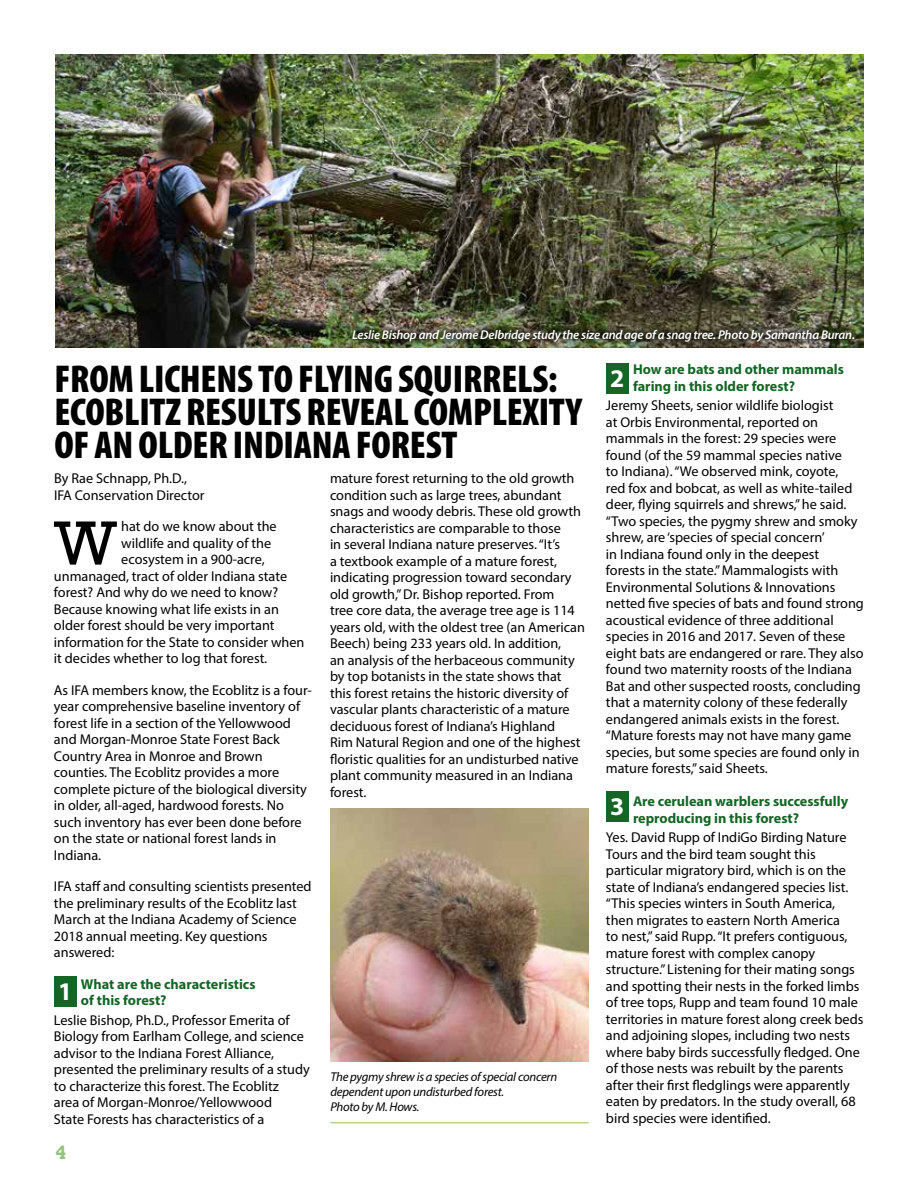
<style>
.page{position:relative;width:918px;height:1188px;background:#fff}
.page>*{position:absolute;margin:0;border:0;box-sizing:border-box;transform-origin:0 0}
.t1{font:62.85px "Rockwell";color:#000}
.t2{font:900 condensed 39px/33px "Myriad Pro";letter-spacing:-.005em;color:#000}
.t3{font:700 25.5px "Myriad Pro";color:#fff}
.t4{font:700 19.5px "Rockwell";color:#93c47d}
.t5{font:14.25px/16.5px "Myriad Pro";color:#000}
.t6{font:700 14.25px/16.5px "Myriad Pro";color:#146526}
.t7{font:italic 12.75px/15px "Myriad Pro";letter-spacing:-.02em;color:#000}
.t8{font:italic 600 12.75px "Myriad Pro";letter-spacing:-.02em;color:#fff}
</style>
<div class="page">
<img style="left:56px;top:54px;width:808px;height:294px">
<div style="left:345px;top:322px;width:517px;height:28px;background:#000;opacity:.7"></div>
<img style="left:330px;top:808px;width:258px;height:254px">
<hr style="left:330px;top:1122px;width:259px;height:2px;background:#b3d88c">
<div style="left:54px;top:976px;width:22px;height:31px;background:#146526"></div>
<div style="left:606px;top:363px;width:22px;height:31px;background:#146526"></div>
<div style="left:606px;top:792px;width:22px;height:30px;background:#146526"></div>
<p class="t8" style="left:352px;top:327px;width:504px">Leslie Bishop and Jerome Delbridge study the size and age of a snag tree. Photo by Samantha Buran.</p>
<h2 class="t2" style="left:54px;top:361px;width:513px">FROM LICHENS TO FLYING SQUIRRELS:<br>ECOBLITZ RESU LTS REVEAL COMPLEXITY<br>OF AN OLDER IN DIANA FOREST</h2>
<p class="t6" style="left:633px;top:361px;width:212px">How are bats and other mammals faring in this older forest?</p>
<h3 class="t3" style="left:610px;top:362px;width:16px">2</h3>
<p class="t5" style="left:606px;top:397px;width:259px">Jeremy Sheets, senior wildlife biologist<br>at Orbis Environmental, reported on mammals in the forest: 29 species were found (of the 59 mammal species native<br>to Indiana). “We observed mink, coyote,<br>red fox and bobcat, as well as white-tailed deer, flying squirrels and shrews,” he said. “Two species, the pygmy shrew and smoky shrew, are ‘species of special concern’<br>in Indiana found only in the deepest<br>forests in the state.” Mammalogists with Environmental Solutions &amp; Innovations netted five species of bats and found strong acoustical evidence of three additional species in 2016 and 2017. Seven of these eight bats are endangered or rare. They also found two maternity roosts of the Indiana Bat and other suspected roosts, concluding that a maternity colony of these federally endangered animals exists in the forest. “Mature forests may not have many game species, but some species are found only in mature forests,” said Sheets.</p>
<p class="t6" style="left:633px;top:793px;width:217px">Are cerulean warblers successfully reproducing in this forest?</p>
<p class="t5" style="left:606px;top:829px;width:259px">Yes. David Rupp of IndiGo Birding Nature Tours and the bird team sought this particular migratory bird, which is on the state of Indiana’s endangered species list. “This species winters in South America, then migrates to eastern North America<br>to nest,” said Rupp. “It prefers contiguous, mature forest with complex canopy structure.” Listening for their mating songs and spotting their nests in the forked limbs of tree tops, Rupp and team found 10 male territories in mature forest along creek beds and adjoining slopes, including two nests where baby birds successfully fledged. One of those nests was rebuilt by the parents after their first fledglings were apparently eaten by predators. In the study overall, 68 bird species were identified.</p>
<p class="t5" style="left:330px;top:470px;width:257px">mature forest returning to the old growth condition such as large trees, abundant snags and woody debris. These old growth characteristics are comparable to those<br>in several Indiana nature preserves. “It’s<br>a textbook example of a mature forest, indicating progression toward secondary old growth,” Dr. Bishop reported. From<br>tree core data, the average tree age is 114 years old, with the oldest tree (an American Beech) being 233 years old. In addition,<br>an analysis of the herbaceous community by top botanists in the state shows that this forest retains the historic diversity of vascular plants characteristic of a mature deciduous forest of Indiana’s Highland<br>Rim Natural Region and one of the highest floristic qualities for an undisturbed native plant community measured in an Indiana forest.</p>
<p class="t5" style="left:54px;top:470px;width:152px">By Rae Schnapp, Ph.D.,<br>IFA Conservation Director</p>
<h1 class="t1" style="left:54px;top:507px;width:64px">W</h1>
<p class="t5" style="left:121px;top:518px;width:157px">hat do we know about the</p>
<p class="t5" style="left:121px;top:534px;width:151px">wildlife and quality of the</p>
<p class="t5" style="left:121px;top:551px;width:145px">ecosystem in a 900-acre,</p>
<p class="t5" style="left:54px;top:567px;width:235px">unmanaged, tract of older Indiana state</p>
<p class="t5" style="left:54px;top:584px;width:226px">forest? And why do we need to know?</p>
<p class="t5" style="left:54px;top:600px;width:226px">Because knowing what life exists in an</p>
<p class="t5" style="left:54px;top:617px;width:222px">older forest should be very important</p>
<p class="t5" style="left:54px;top:633px;width:252px">information for the State to consider when</p>
<p class="t5" style="left:54px;top:650px;width:215px">it decides whether to log that forest.</p>
<p class="t5" style="left:54px;top:681px;width:259px">As IFA members know, the Ecoblitz is a four&shy;year comprehensive baseline inventory of forest life in a section of the Yellowwood and Morgan-Monroe State Forest Back Country Area in Monroe and Brown counties. The Ecoblitz provides a more complete picture of the biological diversity in older, all-aged, hardwood forests. No such inventory has ever been done before on the state or national forest lands in Indiana.</p>
<p class="t5" style="left:54px;top:878px;width:259px">IFA staff and consulting scientists presented the preliminary results of the Ecoblitz last March at the Indiana Academy of Science 2018 annual meeting. Key questions answered:</p>
<p class="t6" style="left:81px;top:975px;width:176px">What are the characteristics of this forest?</p>
<p class="t5" style="left:54px;top:1011px;width:257px">Leslie Bishop, Ph.D., Professor Emerita of Biology from Earlham College, and science advisor to the Indiana Forest Alliance, presented the preliminary results of a study to characterize this forest. The Ecoblitz<br>area of Morgan-Monroe/Yellowwood<br>State Forests has characteristics of a</p>
<h3 class="t3" style="left:610px;top:790px;width:16px">3</h3>
<h3 class="t3" style="left:58px;top:975px;width:16px">1</h3>
<p class="t7" style="left:330px;top:1069px;width:228px">The pygmy shrew is a species of special concern dependent upon undisturbed forest.<br>Photo by M. Hows.</p>
<h3 class="t4" style="left:56px;top:1141px;width:12px">4</h3>
</div>
